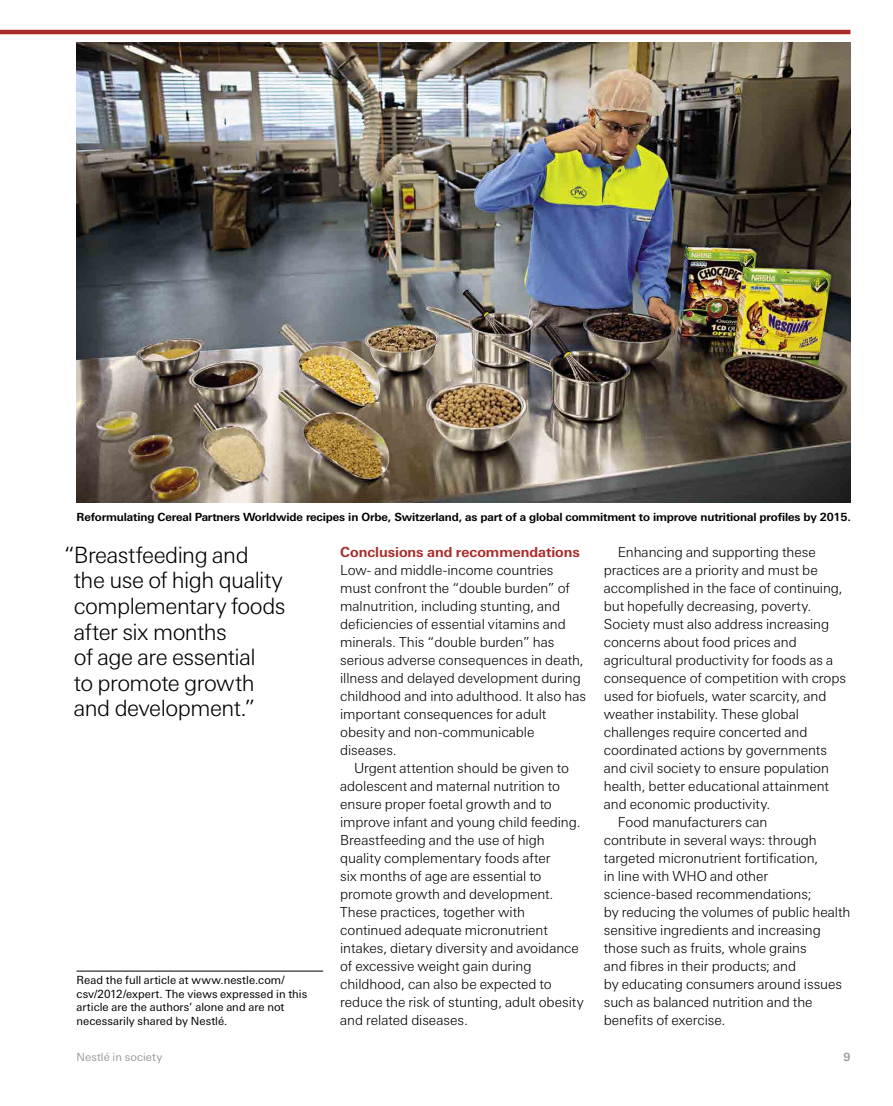
<style>
.page{position:relative;width:893px;height:1106px;background:#fff}
.page>*{position:absolute;margin:0;border:0;box-sizing:border-box;transform-origin:0 0}
.t1{font:300 22.5px/25.5px "LT Univers Basic";letter-spacing:-.025em;color:#000}
.t2{font:300 13.8px/18px "LT Univers Basic";letter-spacing:-.005em;color:#000}
.t3{font:700 13.8px "LT Univers Basic";letter-spacing:-.005em;color:#a82d2a}
.t4{font:11.25px/13.5px "LT Univers Basic";letter-spacing:.005em;color:#000}
.t5{font:700 11.25px "LT Univers Basic";letter-spacing:-.01em;color:#000}
.t6{font:11.25px "LT Univers Basic";letter-spacing:.005em;color:#9a9c9e}
.t7{font:700 11.25px "LT Univers Basic";color:#9a9c9e}
</style>
<div class="page">
<img style="left:77px;top:43px;width:773px;height:460px">
<hr style="left:77px;top:970px;width:246px;height:1px;background:#000">
<hr style="left:0;top:30px;width:850px;height:4px;background:#a82d2a">
<p class="t5" style="left:77px;top:510px;width:776px">Reformulating Cereal Partners Worldwide recipes in Orbe, Switzerland, as part of a global commitment to improve nutritional profiles by 2015.</p>
<h1 class="t1" style="left:74px;top:542px;width:213px;text-indent:-10px">“Breastfeeding and<br>the use of high quality complementary foods after six months<br>of age are essential<br>to promote growth and development.”</h1>
<p class="t4" style="left:77px;top:973px;width:232px">Read the full article at www.nestle.com/ csv/2012/expert. The views expressed in this article are the authors’ alone and are not necessarily shared by Nestlé.</p>
<p class="t3" style="left:340px;top:543px;width:241px">Conclusions and recommendations</p>
<p class="t2" style="left:340px;top:561px;width:247px">Low‑ and middle‑income countries must confront the “double burden” of malnutrition, including stunting, and deficiencies of essential vitamins and minerals. This “double burden” has serious adverse consequences in death, illness and delayed development during childhood and into adulthood. It also has important consequences for adult obesity and non‑communicable diseases.</p>
<p class="t2" style="left:340px;top:759px;width:245px;text-indent:14px">Urgent attention should be given to adolescent and maternal nutrition to ensure proper foetal growth and to improve infant and young child feeding.<br>Breastfeeding and the use of high quality complementary foods after<br>six months of age are essential to promote growth and development.<br>These practices, together with continued adequate micronutrient intakes, dietary diversity and avoidance of excessive weight gain during childhood, can also be expected to reduce the risk of stunting, adult obesity and related diseases.</p>
<p class="t2" style="left:618px;top:543px;width:200px">Enhancing and supporting these</p>
<p class="t2" style="left:604px;top:561px;width:215px">practices are a priority and must be</p>
<p class="t2" style="left:604px;top:578px;width:241px">accomplished in the face of continuing,</p>
<p class="t2" style="left:604px;top:596px;width:209px">but hopefully decreasing, poverty.</p>
<p class="t2" style="left:604px;top:614px;width:227px">Society must also address increasing</p>
<p class="t2" style="left:604px;top:632px;width:194px">concerns about food prices and</p>
<p class="t2" style="left:604px;top:650px;width:231px">agricultural productivity for foods as a</p>
<p class="t2" style="left:604px;top:668px;width:244px">consequence of competition with crops</p>
<p class="t2" style="left:604px;top:686px;width:224px">used for biofuels, water scarcity, and</p>
<p class="t2" style="left:604px;top:704px;width:197px">weather instability. These global</p>
<p class="t2" style="left:604px;top:722px;width:205px">challenges require concerted and</p>
<p class="t2" style="left:604px;top:740px;width:225px">coordinated actions by governments</p>
<p class="t2" style="left:604px;top:758px;width:227px">and civil society to ensure population</p>
<p class="t2" style="left:604px;top:776px;width:227px">health, better educational attainment</p>
<p class="t2" style="left:604px;top:794px;width:168px">and economic productivity.</p>
<p class="t2" style="left:618px;top:812px;width:151px">Food manufacturers can</p>
<p class="t2" style="left:604px;top:830px;width:215px">contribute in several ways: through</p>
<p class="t2" style="left:604px;top:848px;width:216px">targeted micronutrient fortification,</p>
<p class="t2" style="left:604px;top:866px;width:166px">in line with WHO and other</p>
<p class="t2" style="left:604px;top:884px;width:209px">science‑based recommendations;</p>
<p class="t2" style="left:604px;top:902px;width:248px">by reducing the volumes of public health</p>
<p class="t2" style="left:604px;top:920px;width:219px">sensitive ingredients and increasing</p>
<p class="t2" style="left:604px;top:938px;width:204px">those such as fruits, whole grains</p>
<p class="t2" style="left:604px;top:956px;width:194px">and fibres in their products; and</p>
<p class="t2" style="left:604px;top:974px;width:240px">by educating consumers around issues</p>
<p class="t2" style="left:604px;top:992px;width:210px">such as balanced nutrition and the</p>
<p class="t2" style="left:604px;top:1010px;width:123px">benefits of exercise.</p>
<p class="t6" style="left:77px;top:1050px;width:87px">Nestlé in society</p>
<p class="t7" style="left:843px;top:1050px;width:9px">9</p>
</div>
